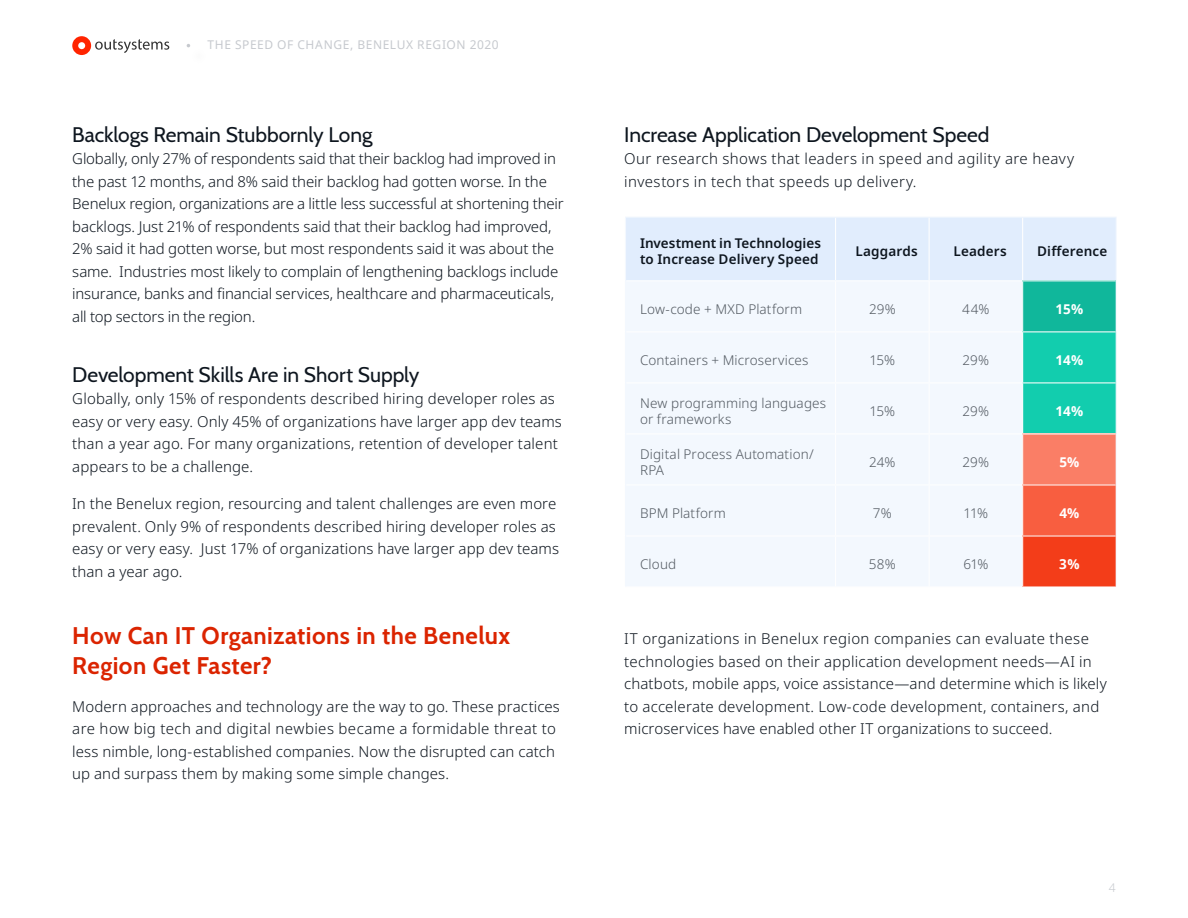
<style>
.page{position:relative;width:1188px;height:918px;background:#fff}
.page>*{position:absolute;margin:0;border:0;box-sizing:border-box;transform-origin:0 0}
.t1{font:700 24px/30px "Cabin";letter-spacing:.02em;color:#db2400}
.t2{font:21px "Cabin";letter-spacing:-.005em;color:#0e161f}
.t3{font:300 15px/22.5px "Noto Sans";letter-spacing:.005em;color:#0e161f}
.t4{font:300 15px/22.5px "Noto Sans";letter-spacing:.025em;color:#0e161f}
.t5{font:300 13.5px/16.2px "Noto Sans";letter-spacing:.01em;color:#515860}
.t6{font:600 13.5px/16.2px "Noto Sans";letter-spacing:.01em;color:#0e161f}
.t7{font:700 13.5px "Noto Sans";color:#fff}
.t8{font:12px "Noto Sans";letter-spacing:.05em;color:#c6c9ce}
.t9{font:300 12px "Noto Sans";color:#c6c9ce}
</style>
<div class="page">
<svg style="left:72px;top:36px;width:97px;height:19px"></svg>
<div style="left:626px;top:218px;width:490px;height:62px;background:#e1edfd"></div>
<div style="left:626px;top:282px;width:396px;height:304px;background:#f3f8fe"></div>
<div style="left:1023px;top:281px;width:93px;height:51px;background:#10b79b"></div>
<div style="left:1023px;top:332px;width:93px;height:101px;background:#12cdae"></div>
<div style="left:1023px;top:434px;width:93px;height:51px;background:#fa7e66"></div>
<div style="left:1023px;top:485px;width:93px;height:51px;background:#f85e40"></div>
<div style="left:1023px;top:536px;width:93px;height:51px;background:#f33d19"></div>
<hr style="left:835px;top:218px;width:1px;height:62px;background:#fff">
<hr style="left:929px;top:218px;width:1px;height:62px;background:#fff">
<hr style="left:1022px;top:218px;width:1px;height:62px;background:#fff">
<hr style="left:835px;top:281px;width:1px;height:50px;background:#fff">
<hr style="left:929px;top:281px;width:1px;height:50px;background:#fff">
<hr style="left:626px;top:331px;width:210px;height:1px;background:#fff">
<hr style="left:836px;top:331px;width:93px;height:1px;background:#fff">
<hr style="left:835px;top:332px;width:1px;height:50px;background:#fff">
<hr style="left:929px;top:331px;width:94px;height:1px;background:#fff">
<hr style="left:929px;top:332px;width:1px;height:50px;background:#fff">
<hr style="left:1023px;top:331px;width:93px;height:1px;background:#fff">
<hr style="left:626px;top:382px;width:210px;height:1px;background:#fff">
<hr style="left:836px;top:382px;width:93px;height:1px;background:#fff">
<hr style="left:835px;top:383px;width:1px;height:50px;background:#fff">
<hr style="left:929px;top:382px;width:94px;height:1px;background:#fff">
<hr style="left:929px;top:383px;width:1px;height:50px;background:#fff">
<hr style="left:1023px;top:382px;width:93px;height:1px;background:#fff">
<hr style="left:626px;top:433px;width:210px;height:1px;background:#fff">
<hr style="left:836px;top:433px;width:93px;height:1px;background:#fff">
<hr style="left:835px;top:434px;width:1px;height:50px;background:#fff">
<hr style="left:929px;top:433px;width:94px;height:1px;background:#fff">
<hr style="left:929px;top:434px;width:1px;height:50px;background:#fff">
<hr style="left:626px;top:484px;width:210px;height:1px;background:#fff">
<hr style="left:836px;top:484px;width:93px;height:1px;background:#fff">
<hr style="left:835px;top:485px;width:1px;height:50px;background:#fff">
<hr style="left:929px;top:484px;width:94px;height:1px;background:#fff">
<hr style="left:929px;top:485px;width:1px;height:50px;background:#fff">
<hr style="left:1023px;top:484px;width:93px;height:1px;background:#fff">
<hr style="left:626px;top:535px;width:210px;height:2px;background:#fff">
<hr style="left:836px;top:535px;width:93px;height:2px;background:#fff">
<hr style="left:835px;top:537px;width:1px;height:49px;background:#fff">
<hr style="left:929px;top:535px;width:94px;height:2px;background:#fff">
<hr style="left:929px;top:537px;width:1px;height:49px;background:#fff">
<hr style="left:1023px;top:535px;width:93px;height:2px;background:#fff">
<hr style="left:1023px;top:586px;width:94px;height:2px;background:#fff">
<hr style="left:625px;top:217px;width:211px;height:1px;background:#f3f8fe">
<hr style="left:625px;top:218px;width:1px;height:63px;background:#f3f8fe">
<hr style="left:836px;top:217px;width:93px;height:1px;background:#f3f8fe">
<hr style="left:929px;top:217px;width:94px;height:1px;background:#f3f8fe">
<hr style="left:1023px;top:217px;width:94px;height:1px;background:#f3f8fe">
<hr style="left:1116px;top:218px;width:1px;height:63px;background:#f3f8fe">
<hr style="left:625px;top:281px;width:1px;height:51px;background:#f3f8fe">
<hr style="left:1116px;top:281px;width:1px;height:51px;background:#f3f8fe">
<hr style="left:625px;top:332px;width:1px;height:51px;background:#f3f8fe">
<hr style="left:1116px;top:332px;width:1px;height:51px;background:#f3f8fe">
<hr style="left:625px;top:383px;width:1px;height:51px;background:#f3f8fe">
<hr style="left:1116px;top:383px;width:1px;height:51px;background:#f3f8fe">
<hr style="left:625px;top:434px;width:1px;height:51px;background:#f3f8fe">
<hr style="left:1116px;top:434px;width:1px;height:51px;background:#f3f8fe">
<hr style="left:625px;top:485px;width:1px;height:51px;background:#f3f8fe">
<hr style="left:1116px;top:485px;width:1px;height:51px;background:#f3f8fe">
<hr style="left:625px;top:536px;width:1px;height:50px;background:#f3f8fe">
<hr style="left:1116px;top:536px;width:1px;height:50px;background:#f3f8fe">
<p class="t8" style="left:208px;top:36px;width:293px">THE SPEED OF CHANGE, BENELUX REGION 2020</p>
<h2 class="t2" style="left:72px;top:118px;width:302px">Backlogs Remain Stubbornly Long</h2>
<p class="t3" style="left:72px;top:148px;width:493px">Globally, only 27% of respondents said that their backlog had improved in the past 12 months, and 8% said their backlog had gotten worse. In the Benelux region, organizations are a little less successful at shortening their backlogs. Just 21% of respondents said that their backlog had improved, 2% said it had gotten worse, but most respondents said it was about the same. Industries most likely to complain of lengthening backlogs include insurance, banks and financial services, healthcare and pharmaceuticals, all top sectors in the region.</p>
<h2 class="t2" style="left:72px;top:358px;width:349px">Development Skills Are in Short Supply</h2>
<p class="t3" style="left:72px;top:388px;width:491px">Globally, only 15% of respondents described hiring developer roles as easy or very easy. Only 45% of organizations have larger app dev teams than a year ago. For many organizations, retention of developer talent appears to be a challenge.</p>
<p class="t3" style="left:72px;top:493px;width:488px">In the Benelux region, resourcing and talent challenges are even more prevalent. Only 9% of respondents described hiring developer roles as easy or very easy. Just 17% of organizations have larger app dev teams than a year ago.</p>
<h1 class="t1" style="left:72px;top:619px;width:440px">How Can IT Organizations in the Benelux<br>Region Get Faster?</h1>
<p class="t3" style="left:72px;top:695px;width:489px">Modern approaches and technology are the way to go. These practices are how big tech and digital newbies became a formidable threat to less nimble, long-established companies. Now the disrupted can catch up and surpass them by making some simple changes.</p>
<h2 class="t2" style="left:624px;top:118px;width:367px">Increase Application Development Speed</h2>
<p class="t4" style="left:624px;top:148px;width:451px">Our research shows that leaders in speed and agility are heavy investors in tech that speeds up delivery.</p>
<p class="t6" style="left:640px;top:235px;width:183px">Investment in Technologies to Increase Delivery Speed</p>
<p class="t6" style="left:855px;top:244px;width:64px">Laggards</p>
<p class="t6" style="left:954px;top:244px;width:55px">Leaders</p>
<p class="t6" style="left:1037px;top:244px;width:72px">Difference</p>
<p class="t5" style="left:640px;top:301px;width:164px">Low-code + MXD Platform</p>
<p class="t5" style="left:869px;top:301px;width:28px">29%</p>
<p class="t5" style="left:962px;top:301px;width:29px">44%</p>
<p class="t7" style="left:1056px;top:299px;width:29px">15%</p>
<p class="t5" style="left:640px;top:352px;width:170px">Containers + Microservices</p>
<p class="t5" style="left:870px;top:352px;width:27px">15%</p>
<p class="t5" style="left:963px;top:352px;width:28px">29%</p>
<p class="t7" style="left:1056px;top:350px;width:29px">14%</p>
<p class="t5" style="left:640px;top:395px;width:188px">New programming languages or frameworks</p>
<p class="t5" style="left:870px;top:403px;width:27px">15%</p>
<p class="t5" style="left:963px;top:403px;width:28px">29%</p>
<p class="t7" style="left:1056px;top:401px;width:29px">14%</p>
<p class="t5" style="left:640px;top:446px;width:175px">Digital Process Automation/<br>RPA</p>
<p class="t5" style="left:869px;top:454px;width:28px">24%</p>
<p class="t5" style="left:963px;top:454px;width:28px">29%</p>
<p class="t7" style="left:1059px;top:452px;width:22px">5%</p>
<p class="t5" style="left:640px;top:505px;width:87px">BPM Platform</p>
<p class="t5" style="left:873px;top:505px;width:20px">7%</p>
<p class="t5" style="left:964px;top:505px;width:26px">11%</p>
<p class="t7" style="left:1059px;top:503px;width:22px">4%</p>
<p class="t5" style="left:640px;top:556px;width:38px">Cloud</p>
<p class="t5" style="left:869px;top:556px;width:28px">58%</p>
<p class="t5" style="left:963px;top:556px;width:26px">61%</p>
<p class="t7" style="left:1059px;top:554px;width:22px">3%</p>
<p class="t3" style="left:624px;top:628px;width:484px">IT organizations in Benelux region companies can evaluate these technologies based on their application development needs—AI in chatbots, mobile apps, voice assistance—and determine which is likely to accelerate development. Low-code development, containers, and microservices have enabled other IT organizations to succeed.</p>
<p class="t9" style="left:1109px;top:879px;width:8px">4</p>
</div>
